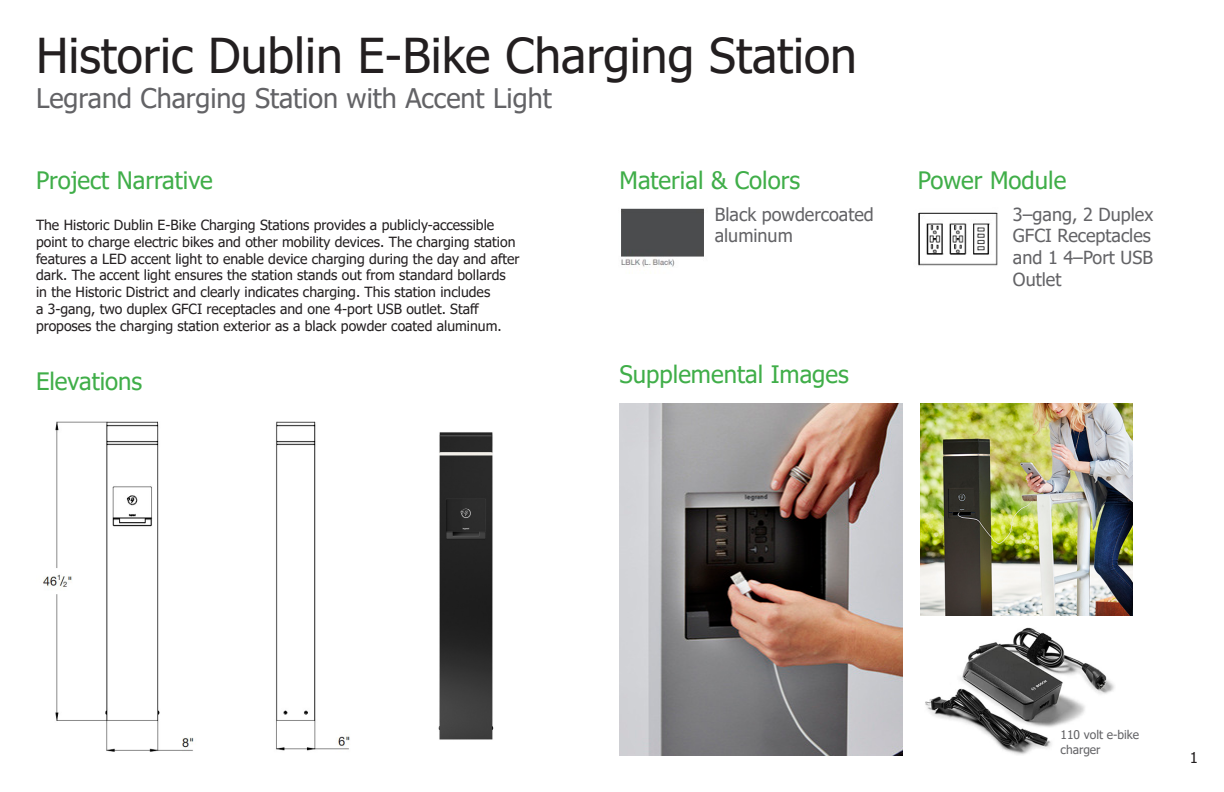
<style>
.page{position:relative;width:1224px;height:792px;background:#fff}
.page>*{position:absolute;margin:0;border:0;box-sizing:border-box;transform-origin:0 0}
.t1{font:48px "Tahoma";color:#231f20}
.t2{font:27px "Tahoma";color:#636366}
.t3{font:24px "Tahoma";color:#40ae49}
.t4{font:18px/21.6px "Tahoma";color:#636366}
.t5{font:15px "Tahoma";color:#231f20}
.t6{font:14px/16.8px "Tahoma";color:#231f20}
.t7{font:12px/14.4px "Tahoma";color:#636366}
</style>
<div class="page">
<img style="left:43px;top:421px;width:307px;height:331px">
<img style="left:621px;top:208px;width:83px;height:59px">
<img style="left:918px;top:212px;width:80px;height:54px">
<img style="left:438px;top:432px;width:56px;height:308px">
<img style="left:921px;top:404px;width:212px;height:212px">
<img style="left:620px;top:404px;width:283px;height:352px">
<img style="left:925px;top:628px;width:190px;height:127px">
<p class="t1" style="left:36px;top:23px;width:823px">Historic Dublin E-Bike Charging Station</p>
<p class="t2" style="left:36px;top:80px;width:517px">Legrand Charging Station with Accent Light</p>
<p class="t3" style="left:36px;top:165px;width:178px">Project Narrative</p>
<p class="t6" style="left:36px;top:217px;width:485px">The Historic Dublin E-Bike Charging Stations provides a publicly-accessible point to charge electric bikes and other mobility devices. The charging station features a LED accent light to enable device charging during the day and after dark. The accent light ensures the station stands out from standard bollards in the Historic District and clearly indicates charging. This station includes<br>a 3-gang, two duplex GFCI receptacles and one 4-port USB outlet. Staff proposes the charging station exterior as a black powder coated aluminum.</p>
<p class="t3" style="left:36px;top:365px;width:108px">Elevations</p>
<p class="t3" style="left:620px;top:165px;width:182px">Material &amp; Colors</p>
<p class="t4" style="left:715px;top:204px;width:161px">Black powdercoated aluminum</p>
<p class="t3" style="left:620px;top:358px;width:231px">Supplemental Images</p>
<p class="t3" style="left:918px;top:165px;width:150px">Power Module</p>
<p class="t4" style="left:1013px;top:204px;width:142px">3–gang, 2 Duplex<br>GFCI Receptacles and 1 4–Port USB<br>Outlet</p>
<p class="t7" style="left:1061px;top:728px;width:80px">110 volt e-bike charger</p>
<p class="t5" style="left:1190px;top:748px;width:10px">1</p>
</div>
